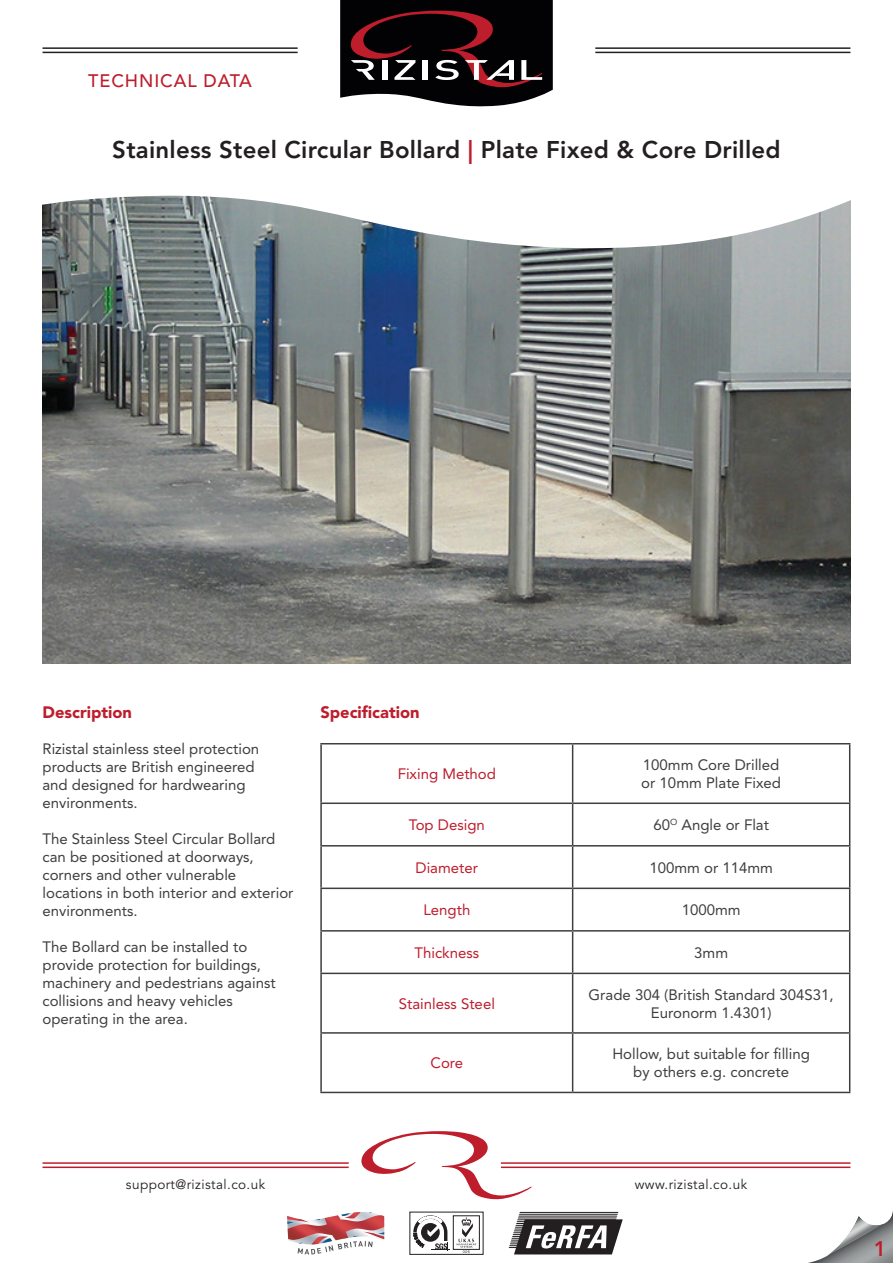
<style>
.page{position:relative;width:893px;height:1263px;background:#fff}
.page>*{position:absolute;margin:0;border:0;box-sizing:border-box;transform-origin:0 0}
.t1{font:800 24px "Avenir LT Std";letter-spacing:.01em;color:#231f20}
.t2{font:800 21px "Avenir LT Std";color:#be1d2c}
.t3{font:500 18px "Avenir LT Std";letter-spacing:.05em;color:#be1d2c}
.t4{font:900 16.5px "Avenir LT Std";color:#be1d2c}
.t5{font:15px/18px "Avenir LT Std";color:#3e3e3f}
.t6{font:15px "Avenir LT Std";color:#be1d2c}
.t7{font:13.5px "Avenir LT Std";letter-spacing:.03em;color:#231f20}
.s1{color:#be1d2c}
</style>
<div class="page">
<img style="left:43px;top:248px;width:807px;height:415px">
<svg style="left:42px;top:195px;width:809px;height:53px"></svg>
<hr style="left:43px;top:47px;width:255px;height:2px;background:#231f20">
<hr style="left:43px;top:52px;width:255px;height:1px;background:#231f20">
<svg style="left:340px;top:0;width:213px;height:106px;background:#2f2225"></svg>
<hr style="left:595px;top:47px;width:255px;height:2px;background:#231f20">
<hr style="left:595px;top:52px;width:255px;height:1px;background:#231f20">
<svg style="left:808px;top:1210px;width:85px;height:53px"></svg>
<svg style="left:361px;top:1131px;width:170px;height:68px"></svg>
<hr style="left:43px;top:1162px;width:306px;height:2px;background:#be1d2c">
<hr style="left:43px;top:1166px;width:306px;height:2px;background:#be1d2c">
<hr style="left:501px;top:1162px;width:349px;height:2px;background:#be1d2c">
<hr style="left:501px;top:1166px;width:349px;height:2px;background:#be1d2c">
<hr style="left:520px;top:1212px;width:98px;height:1px;background:#231f20">
<hr style="left:519px;top:1214px;width:98px;height:1px;background:#231f20">
<hr style="left:519px;top:1216px;width:98px;height:1px;background:#231f20">
<hr style="left:518px;top:1217px;width:98px;height:1px;background:#231f20">
<hr style="left:513px;top:1234px;width:98px;height:1px;background:#231f20">
<hr style="left:513px;top:1236px;width:97px;height:1px;background:#231f20">
<hr style="left:512px;top:1238px;width:98px;height:1px;background:#231f20">
<hr style="left:511px;top:1240px;width:98px;height:1px;background:#231f20">
<hr style="left:511px;top:1241px;width:98px;height:1px;background:#231f20">
<hr style="left:510px;top:1243px;width:98px;height:1px;background:#231f20">
<hr style="left:510px;top:1245px;width:98px;height:1px;background:#231f20">
<hr style="left:509px;top:1247px;width:98px;height:1px;background:#231f20">
<svg style="left:514px;top:1219px;width:109px;height:35px"></svg>
<svg style="left:413px;top:1215px;width:37px;height:36px"></svg>
<div style="left:453px;top:1215px;width:27px;height:34px;border:1px solid #231f20"></div>
<svg style="left:456px;top:1217px;width:20px;height:36px"></svg>
<svg style="left:287px;top:1212px;width:97px;height:42px"></svg>
<hr style="left:320px;top:743px;width:253px;height:1px;background:#3e3e3f">
<hr style="left:320px;top:744px;width:2px;height:58px;background:#3e3e3f">
<hr style="left:573px;top:743px;width:277px;height:1px;background:#3e3e3f">
<hr style="left:572px;top:744px;width:1px;height:58px;background:#3e3e3f">
<hr style="left:849px;top:744px;width:1px;height:58px;background:#3e3e3f">
<hr style="left:320px;top:802px;width:253px;height:2px;background:#3e3e3f">
<hr style="left:320px;top:804px;width:2px;height:41px;background:#3e3e3f">
<hr style="left:573px;top:802px;width:277px;height:2px;background:#3e3e3f">
<hr style="left:572px;top:804px;width:1px;height:41px;background:#3e3e3f">
<hr style="left:849px;top:804px;width:1px;height:41px;background:#3e3e3f">
<hr style="left:320px;top:845px;width:253px;height:1px;background:#3e3e3f">
<hr style="left:320px;top:846px;width:2px;height:41px;background:#3e3e3f">
<hr style="left:573px;top:845px;width:277px;height:1px;background:#3e3e3f">
<hr style="left:572px;top:846px;width:1px;height:41px;background:#3e3e3f">
<hr style="left:849px;top:846px;width:1px;height:41px;background:#3e3e3f">
<hr style="left:320px;top:887px;width:253px;height:2px;background:#3e3e3f">
<hr style="left:320px;top:889px;width:2px;height:41px;background:#3e3e3f">
<hr style="left:573px;top:887px;width:277px;height:2px;background:#3e3e3f">
<hr style="left:572px;top:889px;width:1px;height:41px;background:#3e3e3f">
<hr style="left:849px;top:889px;width:1px;height:41px;background:#3e3e3f">
<hr style="left:320px;top:930px;width:253px;height:1px;background:#3e3e3f">
<hr style="left:320px;top:931px;width:2px;height:42px;background:#3e3e3f">
<hr style="left:573px;top:930px;width:277px;height:1px;background:#3e3e3f">
<hr style="left:572px;top:931px;width:1px;height:42px;background:#3e3e3f">
<hr style="left:849px;top:931px;width:1px;height:42px;background:#3e3e3f">
<hr style="left:320px;top:973px;width:253px;height:1px;background:#3e3e3f">
<hr style="left:320px;top:974px;width:2px;height:58px;background:#3e3e3f">
<hr style="left:573px;top:973px;width:277px;height:1px;background:#3e3e3f">
<hr style="left:572px;top:974px;width:1px;height:58px;background:#3e3e3f">
<hr style="left:849px;top:974px;width:1px;height:58px;background:#3e3e3f">
<hr style="left:320px;top:1032px;width:253px;height:2px;background:#3e3e3f">
<hr style="left:320px;top:1034px;width:2px;height:58px;background:#3e3e3f">
<hr style="left:573px;top:1032px;width:277px;height:2px;background:#3e3e3f">
<hr style="left:572px;top:1034px;width:1px;height:58px;background:#3e3e3f">
<hr style="left:849px;top:1034px;width:1px;height:58px;background:#3e3e3f">
<hr style="left:320px;top:1092px;width:253px;height:1px;background:#3e3e3f">
<hr style="left:573px;top:1092px;width:277px;height:1px;background:#3e3e3f">
<p class="t3" style="left:88px;top:70px;width:165px">TECHNICAL DATA</p>
<p class="t1" style="left:112px;top:135px;width:670px">Stainless Steel Circular Bollard <span class="s1">|</span> Plate Fixed &amp; Core Drilled</p>
<p class="t4" style="left:43px;top:703px;width:91px">Description</p>
<p class="t5" style="left:43px;top:740px;width:218px">Rizistal stainless steel protection products are British engineered and designed for hardwearing environments.</p>
<p class="t5" style="left:43px;top:830px;width:252px">The Stainless Steel Circular Bollard can be positioned at doorways, corners and other vulnerable locations in both interior and exterior environments.</p>
<p class="t5" style="left:43px;top:938px;width:235px">The Bollard can be installed to provide protection for buildings, machinery and pedestrians against collisions and heavy vehicles operating in the area.</p>
<p class="t4" style="left:320px;top:703px;width:101px">Specification</p>
<p class="t6" style="left:398px;top:765px;width:100px">Fixing Method</p>
<p class="t5" style="left:643px;top:756px;width:138px">100mm Core Drilled</p>
<p class="t5" style="left:641px;top:774px;width:141px">or 10mm Plate Fixed</p>
<p class="t6" style="left:409px;top:816px;width:78px">Top Design</p>
<p class="t5" style="left:653px;top:816px;width:117px">60<sup>O</sup> Angle or Flat</p>
<p class="t6" style="left:416px;top:859px;width:64px">Diameter</p>
<p class="t5" style="left:649px;top:859px;width:125px">100mm or 114mm</p>
<p class="t6" style="left:423px;top:901px;width:48px">Length</p>
<p class="t5" style="left:682px;top:901px;width:60px">1000mm</p>
<p class="t6" style="left:414px;top:944px;width:66px">Thickness</p>
<p class="t5" style="left:694px;top:944px;width:35px">3mm</p>
<p class="t6" style="left:399px;top:995px;width:98px">Stainless Steel</p>
<p class="t5" style="left:589px;top:986px;width:247px;text-align:center">Grade 304 (British Standard 304S31,<br>Euronorm 1.4301)</p>
<p class="t6" style="left:430px;top:1054px;width:34px">Core</p>
<p class="t5" style="left:612px;top:1045px;width:199px">Hollow, but suitable for filling</p>
<p class="t5" style="left:633px;top:1063px;width:157px">by others e.g. concrete</p>
<p class="t7" style="left:126px;top:1176px;width:141px">support@rizistal.co.uk</p>
<p class="t7" style="left:635px;top:1176px;width:114px">www.rizistal.co.uk</p>
<p class="t2" style="left:874px;top:1236px;width:14px">1</p>
</div>
